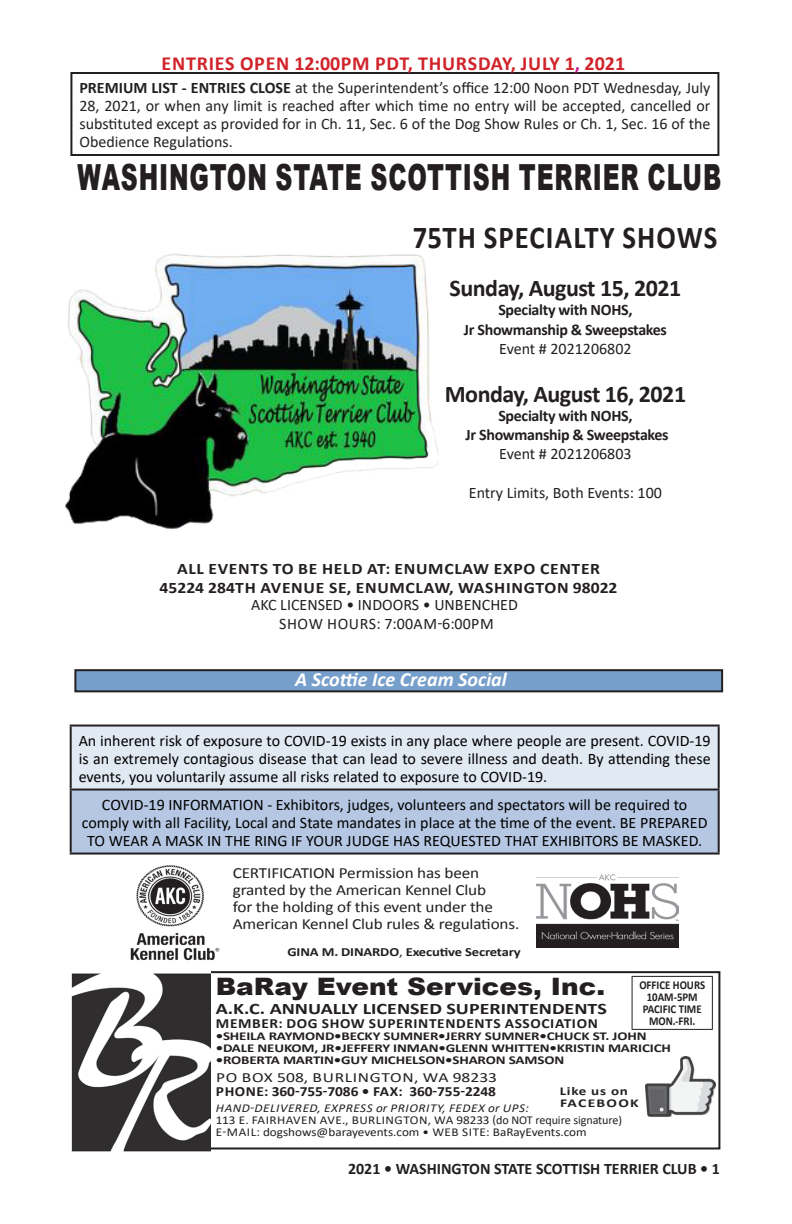
<style>
.page{position:relative;width:792px;height:1224px;background:#fff}
.page>*{position:absolute;margin:0;border:0;box-sizing:border-box;transform-origin:0 0}
.MainText27{font:900 36px "Arial";letter-spacing:.035em;color:#231f20;scale:.65 1}
.t1{font:700 32px "Calibri";letter-spacing:.04em;color:#231f20;scale:.9 1}
.t2{font:700 24px "Calibri";letter-spacing:-.02em;color:#231f20}
.t3{font:900 24px "Arial";color:#231f20;scale:1.1 1}
.t4{font:700 20px "Calibri";letter-spacing:.04em;color:#d1232a}
.t5{font:italic 700 20px "Calibri";color:#fff}
.MainText27-2{font:16px/18px "Calibri";color:#000;text-align:justify}
.MainText27-3{font:16px/18px "Calibri";color:#231f20;text-align:justify}
.MainText27-4{font:700 16px "Calibri";letter-spacing:-.02em;color:#231f20}
.MainText27-5{font:700 16px "Calibri";letter-spacing:.04em;color:#231f20;scale:1.1 1}
.MainText27-6{font:700 16px "Calibri";color:#231f20}
.MainText27-7{font:700 16px "Calibri";color:#231f20;scale:1.25 1}
.MainText27-8{font:16px "Calibri";letter-spacing:.04em;color:#231f20}
.t6{font:15.6px/17px "Calibri";letter-spacing:-.01em;color:#231f20;scale:1.11 1}
.MainText27-9{font:700 14px "Calibri";letter-spacing:.04em;color:#231f20;scale:1.1 1}
.MainText27-10{font:700 14px "Calibri";letter-spacing:-.005em;color:#231f20;scale:1.1 1}
.t7{font:14px "Calibri";letter-spacing:.035em;color:#231f20;scale:1.25 1}
.t8{font:700 12.4px "Calibri";letter-spacing:-.01em;color:#231f20;scale:1.18 1}
.MainText27-11{font:700 12px "Calibri";letter-spacing:-.01em;color:#231f20;scale:1.25 1}
.t9{font:12px "Calibri";color:#231f20;scale:1.1 1}
.t10{font:italic 12px "Calibri";letter-spacing:.04em;color:#231f20;scale:1.1 1}
.MainText27-12{font:700 12px "Calibri";letter-spacing:-.01em;color:#231f20;scale:.9 1}
.MainText27-13{font:700 12px "Calibri";letter-spacing:.08em;color:#231f20;scale:1.3 1}
.s1{color:#c5168c}
.s2{font-weight:700}
.s3{font-weight:400}
</style>
<div class="page">
<img style="left:65px;top:253px;width:373px;height:276px">
<div style="left:72px;top:971px;width:648px;height:178px;border:2px solid #231f20"></div>
<img style="left:646px;top:1056px;width:70px;height:61px">
<hr style="left:632px;top:976px;width:81px;height:1px;background:#231f20">
<hr style="left:632px;top:977px;width:1px;height:52px;background:#231f20">
<hr style="left:712px;top:977px;width:1px;height:52px;background:#231f20">
<hr style="left:632px;top:1029px;width:81px;height:1px;background:#231f20">
<img style="left:71px;top:971px;width:140px;height:181px">
<img style="left:536px;top:874px;width:142px;height:73px">
<img style="left:130px;top:865px;width:90px;height:96px">
<hr style="left:70px;top:72px;width:649px;height:2px;background:#231f20">
<hr style="left:70px;top:74px;width:2px;height:80px;background:#231f20">
<hr style="left:717px;top:74px;width:2px;height:80px;background:#231f20">
<hr style="left:70px;top:154px;width:649px;height:2px;background:#231f20">
<div style="left:71px;top:726px;width:648px;height:64px;background:#e1e9f3"></div>
<div style="left:71px;top:790px;width:648px;height:64px;background:#b5c7e2"></div>
<hr style="left:70px;top:725px;width:650px;height:2px;background:#231f20">
<hr style="left:70px;top:727px;width:2px;height:62px;background:#231f20">
<hr style="left:718px;top:727px;width:2px;height:62px;background:#231f20">
<hr style="left:70px;top:789px;width:650px;height:2px;background:#231f20">
<hr style="left:70px;top:791px;width:2px;height:62px;background:#231f20">
<hr style="left:718px;top:791px;width:2px;height:62px;background:#231f20">
<hr style="left:70px;top:853px;width:650px;height:2px;background:#231f20">
<div style="left:75px;top:670px;width:647px;height:21px;background:#779fcb"></div>
<div style="left:74px;top:669px;width:649px;height:23px;border:2px solid #231f20"></div>
<p class="t4" style="left:162px;top:50px;width:465px">ENTRIES OPEN 12:00PM PDT, THURSDAY, JULY 1<span class="s1">,</span> 2021</p>
<p class="MainText27-3" style="left:79px;top:78px;width:633px"><span class="s2">PREMIUM LIST - ENTRIES CLOSE</span> at the Superintendent’s office 12:00 Noon PDT Wednesday, July 28, 2021, or when any limit is reached after which time no entry will be accepted, cancelled or substituted except as provided for in Ch. 11, Sec. 6 of the Dog Show Rules or Ch. 1, Sec. 16 of the Obedience Regulations.</p>
<p class="MainText27" style="left:77px;top:151px;width:992px">WASHINGTON STATE SCOTTISH TERRIER CLUB</p>
<p class="t1" style="left:413px;top:215px;width:340px">75TH SPECIALTY SHOWS</p>
<p class="t2" style="left:450px;top:271px;width:233px">Sunday, August 15, 2021</p>
<p class="MainText27-4" style="left:498px;top:299px;width:136px">Specialty with NOHS,</p>
<p class="MainText27-4" style="left:464px;top:318px;width:205px">Jr Showmanship &amp; Sweepstakes</p>
<p class="MainText27-3" style="left:499px;top:339px;width:134px">Event # 2021206802</p>
<p class="t2" style="left:445px;top:377px;width:243px">Monday, August 16, 2021</p>
<p class="MainText27-4" style="left:498px;top:404px;width:136px">Specialty with NOHS,</p>
<p class="MainText27-4" style="left:466px;top:424px;width:205px">Jr Showmanship &amp; Sweepstakes</p>
<p class="MainText27-3" style="left:499px;top:445px;width:134px">Event # 2021206803</p>
<p class="MainText27-3" style="left:469px;top:483px;width:195px">Entry Limits, Both Events: 100</p>
<p class="MainText27-5" style="left:177px;top:558px;width:386px">ALL EVENTS TO BE HELD AT: ENUMCLAW EXPO CENTER</p>
<p class="MainText27-5" style="left:160px;top:577px;width:418px">45224 284TH AVENUE SE, ENUMCLAW, WASHINGTON 98022</p>
<p class="MainText27-3" style="left:251px;top:595px;width:268px">AKC LICENSED • INDOORS • UNBENCHED</p>
<p class="MainText27-8" style="left:279px;top:613px;width:216px">SHOW HOURS: 7:00AM-6:00PM</p>
<p class="t5" style="left:295px;top:665px;width:213px">A Scottie Ice Cream Social</p>
<p class="MainText27-2" style="left:79px;top:731px;width:634px">An inherent risk of exposure to COVID-19 exists in any place where people are present. COVID-19 is an extremely contagious disease that can lead to severe illness and death. By attending these events, you voluntarily assume all risks related to exposure to COVID-19.</p>
<p class="MainText27-2" style="left:82px;top:795px;width:627px;text-align:center">COVID-19 INFORMATION - Exhibitors, judges, volunteers and spectators will be required to comply with all Facility, Local and State mandates in place at the time of the event. BE PREPARED<br>TO WEAR A MASK IN THE RING IF YOUR JUDGE HAS REQUESTED THAT EXHIBITORS BE MASKED.</p>
<p class="t6" style="left:233px;top:864px;width:260px">CERTIFICATION Permission has been granted by the American Kennel Club<br>for the holding of this event under the American Kennel Club rules &amp; regulations.</p>
<p class="t8" style="left:288px;top:944px;width:199px">GINA M. DINARDO<span class="s3">,</span> Executive Secretary</p>
<p class="t3" style="left:216px;top:969px;width:356px">BaRay Event Services, Inc.</p>
<p class="MainText27-7" style="left:216px;top:998px;width:314px">A.K.C. ANNUALLY LICENSED SUPERINTENDENTS</p>
<p class="MainText27-9" style="left:216px;top:1014px;width:349px">MEMBER: DOG SHOW SUPERINTENDENTS ASSOCIATION</p>
<p class="MainText27-11" style="left:216px;top:1028px;width:346px">•SHEILA RAYMOND•BECKY SUMNER•JERRY SUMNER•CHUCK ST. JOHN</p>
<p class="MainText27-11" style="left:216px;top:1040px;width:366px">•DALE NEUKOM, JR•JEFFERY INMAN•GLENN WHITTEN•KRISTIN MARICICH</p>
<p class="MainText27-11" style="left:216px;top:1052px;width:280px">•ROBERTA MARTIN•GUY MICHELSON•SHARON SAMSON</p>
<p class="t7" style="left:216px;top:1068px;width:226px">PO BOX 508, BURLINGTON, WA 98233</p>
<p class="MainText27-10" style="left:216px;top:1082px;width:256px">PHONE: 360-755-7086 • FAX: 360-755-2248</p>
<p class="t10" style="left:216px;top:1100px;width:286px">HAND-DELIVERED, EXPRESS or PRIORITY, FEDEX or UPS:</p>
<p class="t9" style="left:216px;top:1112px;width:371px">113 E. FAIRHAVEN AVE., BURLINGTON, WA 98233 (do NOT require signature)</p>
<p class="t9" style="left:216px;top:1124px;width:339px">E-MAIL: dogshows@barayevents.com • WEB SITE: BaRayEvents.com</p>
<p class="MainText27-12" style="left:639px;top:977px;width:75px">OFFICE HOURS</p>
<p class="MainText27-12" style="left:647px;top:989px;width:58px">10AM-5PM</p>
<p class="MainText27-12" style="left:643px;top:1001px;width:67px">PACIFIC TIME</p>
<p class="MainText27-12" style="left:649px;top:1013px;width:53px">MON.-FRI.</p>
<p class="MainText27-11" style="left:560px;top:1083px;width:56px">Like us on</p>
<p class="MainText27-13" style="left:560px;top:1095px;width:62px">FACEBOOK</p>
<p class="MainText27-6" style="left:348px;top:1157px;width:373px">2021 • WASHINGTON STATE SCOTTISH TERRIER CLUB • 1</p>
</div>
